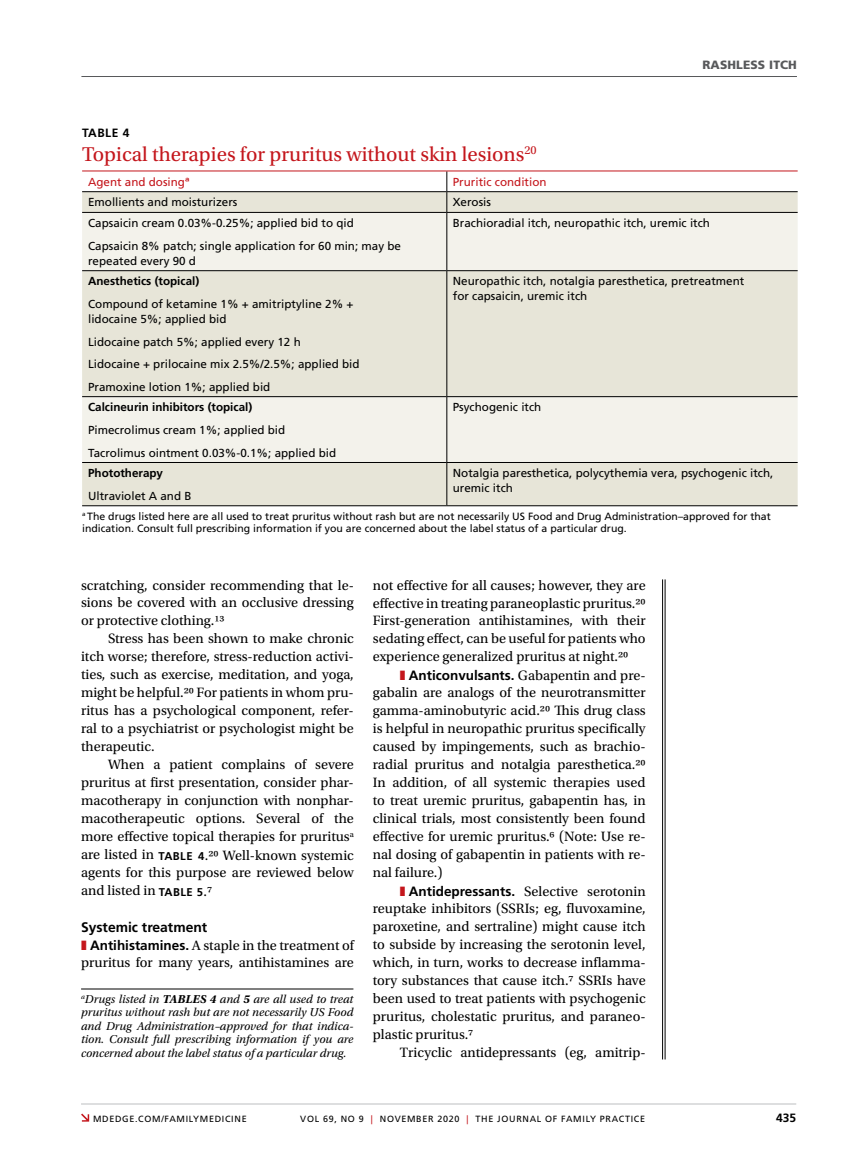
<style>
.page{position:relative;width:851px;height:1161px;background:#fff}
.page>*{position:absolute;margin:0;border:0;box-sizing:border-box;transform-origin:0 0}
.t1{font:21px "Utopia Std";color:#c4161c}
.t2{font:14.25px/18px "Utopia Std";color:#000;text-align:justify}
.t3{font:700 13.8px "Frutiger LT Std";color:#000}
.t4{font:italic 12px/13.5px "Utopia Std";color:#000;text-align:justify}
.t5{font:900 12px "Frutiger LT Std";letter-spacing:.01em;color:#58595b}
.t6{font:700 12px "Frutiger LT Std";letter-spacing:.02em;color:#000}
.t7{font:11.7px/22.5px "Frutiger LT Std";color:#000}
.t8{font:700 11.7px "Frutiger LT Std";color:#000}
.t9{font:11.7px "Frutiger LT Std";color:#c4161c}
.t10{font:10.5px/12.8px "Frutiger LT Std";color:#000}
.t11{font:9px "Frutiger LT Std";letter-spacing:.075em;color:#000}
.s1{font-family:"Frutiger LT Std";font-weight:700;font-size:11.25px}
.s2{color:#c4161c}
.s3{font-family:"Frutiger LT Std";font-weight:700;font-size:13.5px}
.s4{font-weight:700}
</style>
<div class="page">
<hr style="left:81px;top:76px;width:716px;height:1px;background:#58595b">
<svg style="left:81px;top:1114px;width:8px;height:8px"></svg>
<hr style="left:81px;top:1104px;width:715px;height:1px;background:#bcbec0">
<hr style="left:664px;top:579px;width:1px;height:480px;background:#000">
<hr style="left:662px;top:579px;width:1px;height:480px;background:#000">
<div style="left:82px;top:192px;width:715px;height:313px;background:#e7e5d8"></div>
<svg style="left:82px;top:213px;width:715px;height:249px;fill:#e7e5d8"></svg>
<hr style="left:82px;top:191px;width:365px;height:1px;background:#000">
<hr style="left:447px;top:191px;width:350px;height:1px;background:#000">
<svg style="left:446px;top:172px;width:1px;height:40px"></svg>
<hr style="left:82px;top:212px;width:365px;height:1px;background:#000">
<hr style="left:447px;top:212px;width:350px;height:1px;background:#000">
<hr style="left:446px;top:213px;width:1px;height:57px;background:#000">
<hr style="left:82px;top:270px;width:365px;height:1px;background:#000">
<hr style="left:447px;top:270px;width:350px;height:1px;background:#000">
<hr style="left:446px;top:271px;width:1px;height:125px;background:#000">
<hr style="left:82px;top:396px;width:365px;height:1px;background:#000">
<hr style="left:447px;top:396px;width:350px;height:1px;background:#000">
<hr style="left:446px;top:397px;width:1px;height:65px;background:#000">
<hr style="left:82px;top:462px;width:365px;height:1px;background:#000">
<hr style="left:447px;top:462px;width:350px;height:1px;background:#000">
<hr style="left:446px;top:463px;width:1px;height:42px;background:#000">
<hr style="left:82px;top:505px;width:365px;height:1px;background:#000">
<hr style="left:447px;top:505px;width:350px;height:1px;background:#000">
<hr style="left:82px;top:171px;width:365px;height:1px;background:#c4161c">
<hr style="left:447px;top:171px;width:350px;height:1px;background:#c4161c">
<hr style="left:81px;top:989px;width:272px;height:1px;background:#000">
<p class="t5" style="left:702px;top:58px;width:96px">RASHLESS ITCH</p>
<p class="t6" style="left:82px;top:126px;width:49px">TABLE 4</p>
<h1 class="t1" style="left:82px;top:143px;width:456px">Topical therapies for pruritus without skin lesions<sup>20</sup></h1>
<p class="t9" style="left:88px;top:175px;width:103px">Agent and dosinga</p>
<p class="t9" style="left:453px;top:175px;width:95px">Pruritic condition</p>
<p class="t7" style="left:88px;top:191px;width:151px">Emollients and moisturizers</p>
<p class="t7" style="left:453px;top:191px;width:40px">Xerosis</p>
<p class="t7" style="left:88px;top:212px;width:314px">Capsaicin cream 0.03%-0.25%; applied bid to qid<br>Capsaicin 8% patch; single application for 60 min; may be</p>
<p class="t7" style="left:88px;top:249px;width:109px">repeated every 90 d</p>
<p class="t7" style="left:453px;top:212px;width:259px">Brachioradial itch, neuropathic itch, uremic itch</p>
<p class="t8" style="left:88px;top:274px;width:113px">Anesthetics (topical)</p>
<p class="t7" style="left:88px;top:296px;width:267px;line-height:15px">Compound of ketamine 1% + amitriptyline 2% + lidocaine 5%; applied bid</p>
<p class="t7" style="left:88px;top:330px;width:273px">Lidocaine patch 5%; applied every 12 h<br>Lidocaine + prilocaine mix 2.5%/2.5%; applied bid<br>Pramoxine lotion 1%; applied bid</p>
<p class="t8" style="left:88px;top:400px;width:166px">Calcineurin inhibitors (topical)</p>
<p class="t7" style="left:88px;top:419px;width:249px">Pimecrolimus cream 1%; applied bid<br>Tacrolimus ointment 0.03%-0.1%; applied bid</p>
<p class="t7" style="left:453px;top:274px;width:293px;line-height:15px">Neuropathic itch, notalgia paresthetica, pretreatment for capsaicin, uremic itch</p>
<p class="t7" style="left:453px;top:396px;width:90px">Psychogenic itch</p>
<p class="t7" style="left:453px;top:466px;width:322px;line-height:15px">Notalgia paresthetica, polycythemia vera, psychogenic itch, uremic itch</p>
<p class="t10" style="left:82px;top:510px;width:690px"><sup>a</sup> The drugs listed here are all used to treat pruritus without rash but are not necessarily US Food and Drug Administration–approved for that indication. Consult full prescribing information if you are concerned about the label status of a particular drug.</p>
<p class="t8" style="left:88px;top:466px;width:76px">Phototherapy</p>
<p class="t7" style="left:88px;top:485px;width:105px">Ultraviolet A and B</p>
<p class="t2" style="left:81px;top:576px;width:274px">scratching, consider recommending that le&shy;sions be covered with an occlusive dressing or protective clothing.13</p>
<p class="t2" style="left:81px;top:630px;width:274px;text-indent:27px">Stress has been shown to make chronic itch worse; therefore, stress-reduction activi&shy;ties, such as exercise, meditation, and yoga, might be helpful.20 For patients in whom pru&shy;ritus has a psychological component, refer&shy;ral to a psychiatrist or psychologist might be therapeutic.</p>
<p class="t2" style="left:81px;top:756px;width:274px;text-indent:27px">When a patient complains of severe pruritus at first presentation, consider phar&shy;macotherapy in conjunction with nonphar&shy;macotherapeutic options. Several of the more effective topical therapies for pruritus<sup>a </sup>are listed in <span class="s1">TABLE 4</span>.20 Well-known systemic agents for this purpose are reviewed below and listed in <span class="s1">TABLE 5</span>.7</p>
<p class="t3" style="left:81px;top:919px;width:128px">Systemic treatment</p>
<p class="t2" style="left:81px;top:936px;width:274px"><span class="s2">❚</span> <span class="s3">Antihistamines.</span> A staple in the treatment of pruritus for many years, antihistamines are</p>
<p class="t4" style="left:81px;top:992px;width:274px"><sup>a</sup>Drugs listed in <span class="s4">TABLES 4</span> and <span class="s4">5</span> are all used to treat pruritus without rash but are not necessarily US Food and Drug Administration–approved for that indica&shy;tion. Consult full prescribing information if you are concerned about the label status of a particular drug.</p>
<p class="t2" style="left:373px;top:576px;width:274px">not effective for all causes; however, they are effective in treating paraneoplastic pruritus.20<br>First-generation antihistamines, with their sedating effect, can be useful for patients who experience generalized pruritus at night.20</p>
<p class="t2" style="left:373px;top:666px;width:274px;text-indent:27px"><span class="s2">❚</span> <span class="s3">Anticonvulsants.</span> Gabapentin and pre&shy;gabalin are analogs of the neurotransmitter gamma-aminobutyric acid.20 This drug class is helpful in neuropathic pruritus specifically caused by impingements, such as brachio&shy;radial pruritus and notalgia paresthetica.20<br>In addition, of all systemic therapies used to treat uremic pruritus, gabapentin has, in clinical trials, most consistently been found effective for uremic pruritus.6 (Note: Use re&shy;nal dosing of gabapentin in patients with re&shy;nal failure.)</p>
<p class="t2" style="left:373px;top:882px;width:274px;text-indent:27px"><span class="s2">❚</span> <span class="s3">Antidepressants.</span> Selective serotonin reuptake inhibitors (SSRIs; eg, fluvoxamine, paroxetine, and sertraline) might cause itch to subside by increasing the serotonin level, which, in turn, works to decrease inflamma&shy;tory substances that cause itch.7 SSRIs have been used to treat patients with psychogenic pruritus, cholestatic pruritus, and paraneo&shy;plastic pruritus.7</p>
<p class="t2" style="left:400px;top:1044px;width:247px">Tricyclic antidepressants (eg, amitrip-</p>
<p class="t11" style="left:93px;top:1113px;width:155px">MDEDGE.COM/FAMILYMEDICINE</p>
<p class="t11" style="left:300px;top:1113px;width:346px">VOL 69, NO 9 <span class="s2">|</span> NOVEMBER 2020 <span class="s2">|</span> THE JOURNAL OF FAMILY PRACTICE</p>
<p class="t6" style="left:776px;top:1111px;width:22px">435</p>
</div>
